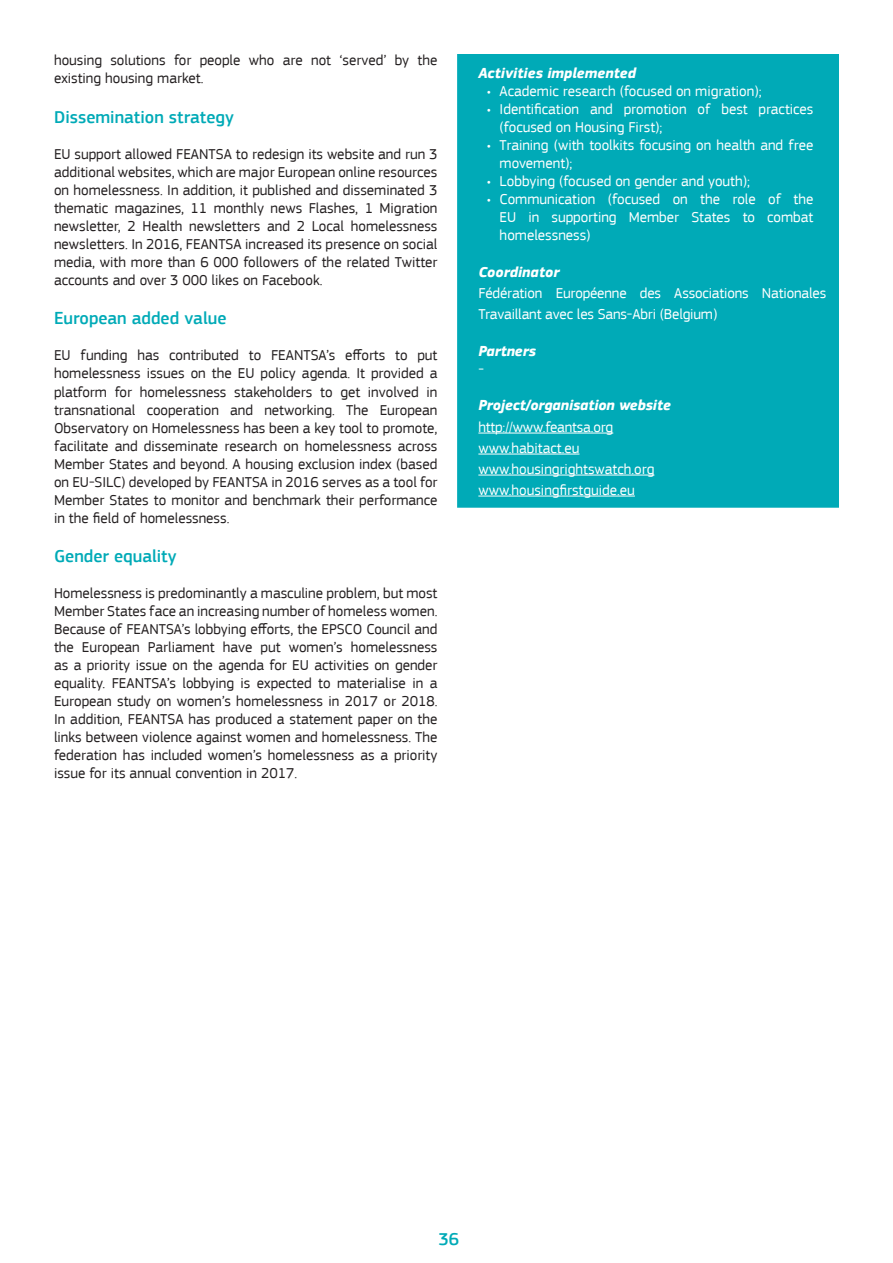
<style>
.page{position:relative;width:893px;height:1263px;background:#fff}
.page>*{position:absolute;margin:0;border:0;box-sizing:border-box;transform-origin:0 0}
.Normal_text{font:500 18px "EC Square Sans Pro";color:#00aab7}
.Normal_text-2{font:15px/18px "EC Square Sans Pro";color:#231f20;text-align:justify}
.t1{font:15px/18px "EC Square Sans Pro";color:#fff}
.t2{font:italic 700 15px "EC Square Sans Pro";letter-spacing:-.01em;color:#fff}
</style>
<div class="page">
<div style="left:457px;top:54px;width:382px;height:454px;background:#00aab7"></div>
<hr style="left:478px;top:433px;width:135px;height:1px;background:#fff">
<hr style="left:478px;top:454px;width:101px;height:1px;background:#fff">
<hr style="left:478px;top:475px;width:176px;height:1px;background:#fff">
<hr style="left:478px;top:496px;width:157px;height:1px;background:#fff">
<p class="Normal_text-2" style="left:54px;top:51px;width:385px">housing solutions for people who are not ‘served’ by the existing housing market.</p>
<p class="Normal_text" style="left:54px;top:106px;width:181px">Dissemination strategy</p>
<p class="Normal_text-2" style="left:54px;top:145px;width:385px">EU support allowed FEANTSA to redesign its website and run 3 additional websites, which are major European online resources on homelessness. In addition, it published and disseminated 3 thematic magazines, 11 monthly news Flashes, 1 Migration newsletter, 2 Health newsletters and 2 Local homelessness newsletters. In 2016, FEANTSA increased its presence on social media, with more than 6 000 followers of the related Twitter accounts and over 3 000 likes on Facebook.</p>
<p class="Normal_text" style="left:54px;top:308px;width:174px">European added value</p>
<p class="Normal_text-2" style="left:54px;top:347px;width:385px">EU funding has contributed to FEANTSA’s efforts to put homelessness issues on the EU policy agenda. It provided a platform for homelessness stakeholders to get involved in transnational cooperation and networking. The European Observatory on Homelessness has been a key tool to promote, facilitate and disseminate research on homelessness across Member States and beyond. A housing exclusion index (based on EU-SILC) developed by FEANTSA in 2016 serves as a tool for Member States to monitor and benchmark their performance in the field of homelessness.</p>
<p class="Normal_text" style="left:54px;top:546px;width:124px">Gender equality</p>
<p class="Normal_text-2" style="left:54px;top:584px;width:385px">Homelessness is predominantly a masculine problem, but most Member States face an increasing number of homeless women.<br>Because of FEANTSA’s lobbying efforts, the EPSCO Council and the European Parliament have put women’s homelessness as a priority issue on the agenda for EU activities on gender equality. FEANTSA’s lobbying is expected to materialise in a European study on women’s homelessness in 2017 or 2018.<br>In addition, FEANTSA has produced a statement paper on the links between violence against women and homelessness. The federation has included women’s homelessness as a priority issue for its annual convention in 2017.</p>
<p class="t2" style="left:478px;top:64px;width:159px">Activities implemented</p>
<p class="t1" style="left:487px;top:82px;width:276px">• Academic research (focused on migration);</p>
<p class="t1" style="left:500px;top:100px;width:315px;text-indent:-13px">• Identification and promotion of best practices (focused on Housing First);</p>
<p class="t1" style="left:500px;top:136px;width:315px;text-indent:-13px">• Training (with toolkits focusing on health and free movement);</p>
<p class="t1" style="left:487px;top:172px;width:265px">• Lobbying (focused on gender and youth);</p>
<p class="t1" style="left:500px;top:190px;width:315px;text-align:justify;text-indent:-13px">• Communication (focused on the role of the EU in supporting Member States to combat homelessness)</p>
<p class="t2" style="left:478px;top:263px;width:83px">Coordinator</p>
<p class="t1" style="left:478px;top:282px;width:349px;line-height:21px">Fédération Européenne des Associations Nationales<br>Travaillant avec les Sans-Abri (Belgium)</p>
<p class="t2" style="left:478px;top:342px;width:59px">Partners</p>
<p class="t1" style="left:478px;top:360px;width:7px">-</p>
<p class="t2" style="left:478px;top:396px;width:194px">Project/organisation website</p>
<p class="t1" style="left:478px;top:418px;width:136px">http://www.feantsa.org</p>
<p class="t1" style="left:478px;top:439px;width:103px">www.habitact.eu</p>
<p class="t1" style="left:478px;top:460px;width:178px">www.housingrightswatch.org</p>
<p class="t1" style="left:478px;top:481px;width:158px">www.housingfirstguide.eu</p>
<p class="Normal_text" style="left:438px;top:1229px;width:22px">36</p>
</div>
